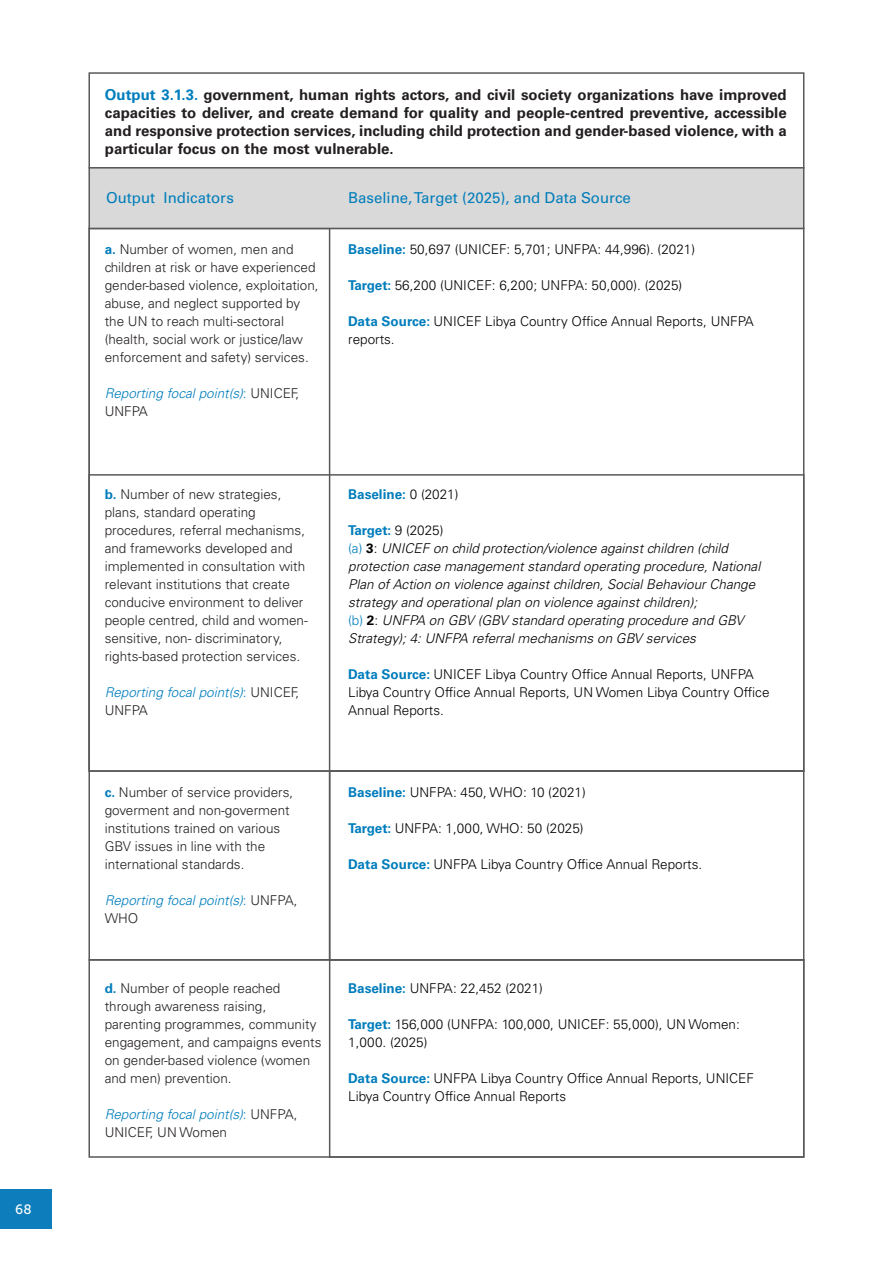
<style>
.page{position:relative;width:893px;height:1263px;background:#fff}
.page>*{position:absolute;margin:0;border:0;box-sizing:border-box;transform-origin:0 0}
.Body_Text{font:700 15px/18px "Univers LT Std";color:#231f20;text-align:justify}
.Body_Text-2{font:15px "Univers LT Std";color:#007dba}
.Columns_body{font:300 13.5px/18px "Univers LT Std";color:#231f20}
.Body_Text-3{font:300 13.5px/18px "Univers LT Std";color:#000}
.Body_Text-4{font:italic 300 13.5px/18px "Univers LT Std";color:#000}
.Columns_body-2{font:italic 300 13.5px/18px "Univers LT Std";color:#007dbc}
.Body_Text-5{font:700 13.5px "Univers LT Std";color:#007dbc}
.Paragraph_Style_1{font:13.5px "Museo Sans 500";color:#fff}
.s1{color:#007dbc}
.s2{font-weight:700;color:#007dbc}
.s3{font-style:normal}
.s4{font-style:normal;color:#231f20}
.s5{font-weight:300;color:#000}
.s6{font-style:normal;color:#007dbc}
.s7{font-weight:700;font-style:normal}
</style>
<div class="page">
<div style="left:88px;top:959px;width:716px;height:199px;border:2px solid #595959"></div>
<div style="left:88px;top:474px;width:716px;height:298px;border:2px solid #595959"></div>
<div style="left:88px;top:72px;width:716px;height:97px;border:2px solid #595959"></div>
<div style="left:88px;top:167px;width:716px;height:62px;background:#d9d9d9;border:2px solid #595959"></div>
<div style="left:0;top:1189px;width:51px;height:40px;background:#0d7dbb"></div>
<p class="Paragraph_Style_1" style="left:15px;top:1202px;width:18px">68</p>
<p class="Body_Text" style="left:105px;top:85px;width:683px"><span class="s1">Output 3.1.3.</span> government, human rights actors, and civil society organizations have improved capacities to deliver, and create demand for quality and people-centred preventive, accessible and responsive protection services, including child protection and gender-based violence, with a particular focus on the most vulnerable.</p>
<p class="Body_Text-2" style="left:106px;top:189px;width:129px">Output Indicators</p>
<p class="Body_Text-2" style="left:348px;top:189px;width:284px">Baseline, Target (2025), and Data Source</p>
<p class="Columns_body" style="left:105px;top:240px;width:215px"><span class="s2">a.</span> Number of women, men and children at risk or have experienced gender-based violence, exploitation, abuse, and neglect supported by the UN to reach multi-sectoral (health, social work or justice/law enforcement and safety) services.</p>
<p class="Columns_body-2" style="left:105px;top:385px;width:196px">Reporting focal point(s)<span class="s3">:</span> <span class="s4">UNICEF,<br>UNFPA</span></p>
<p class="Body_Text-3" style="left:348px;top:240px;width:348px"><span class="s2">Baseline:</span> 50,697 (UNICEF: 5,701; UNFPA: 44,996). (2021)</p>
<p class="Body_Text-3" style="left:348px;top:276px;width:336px"><span class="s2">Target:</span> 56,200 (UNICEF: 6,200; UNFPA: 50,000). (2025)</p>
<p class="Body_Text-3" style="left:348px;top:312px;width:407px"><span class="s2">Data Source:</span> UNICEF Libya Country Office Annual Reports, UNFPA reports.</p>
<p class="Columns_body" style="left:105px;top:485px;width:205px"><span class="s2">b.</span> Number of new strategies, plans, standard operating procedures, referral mechanisms, and frameworks developed and implemented in consultation with relevant institutions that create conducive environment to deliver people centred, child and women&shy;sensitive, non- discriminatory, rights-based protection services.</p>
<p class="Columns_body-2" style="left:105px;top:683px;width:196px">Reporting focal point(s)<span class="s3">:</span> <span class="s4">UNICEF,<br>UNFPA</span></p>
<p class="Body_Text-5" style="left:348px;top:486px;width:112px">Baseline: <span class="s5">0 (2021)</span></p>
<p class="Body_Text-5" style="left:348px;top:522px;width:97px">Target: <span class="s5">9 (2025)</span></p>
<p class="Body_Text-4" style="left:348px;top:539px;width:414px"><span class="s6">(a)</span> <span class="s7">3</span><span class="s3">:</span> UNICEF on child protection/violence against children (child protection case management standard operating procedure, National Plan of Action on violence against children, Social Behaviour Change strategy and operational plan on violence against children);</p>
<p class="Body_Text-4" style="left:348px;top:611px;width:397px"><span class="s6">(b)</span> <span class="s7">2</span><span class="s3">:</span> UNFPA on GBV (GBV standard operating procedure and GBV<br>Strategy); 4: UNFPA referral mechanisms on GBV services</p>
<p class="Body_Text-3" style="left:348px;top:665px;width:423px"><span class="s2">Data Source:</span> UNICEF Libya Country Office Annual Reports, UNFPA<br>Libya Country Office Annual Reports, UN Women Libya Country Office<br>Annual Reports.</p>
<p class="Columns_body" style="left:105px;top:783px;width:190px"><span class="s2">c.</span> Number of service providers, goverment and non-goverment institutions trained on various<br>GBV issues in line with the international standards.</p>
<p class="Columns_body-2" style="left:105px;top:891px;width:194px">Reporting focal point(s)<span class="s3">:</span> <span class="s4">UNFPA,<br>WHO</span></p>
<p class="Columns_body" style="left:105px;top:979px;width:218px"><span class="s2">d.</span> Number of people reached through awareness raising, parenting programmes, community engagement, and campaigns events on gender-based violence (women and men) prevention.</p>
<p class="Columns_body-2" style="left:105px;top:1106px;width:194px">Reporting focal point(s)<span class="s3">:</span> <span class="s4">UNFPA,<br>UNICEF, UN Women</span></p>
<p class="Body_Text-3" style="left:348px;top:783px;width:239px"><span class="s2">Baseline:</span> UNFPA: 450, WHO: 10 (2021)</p>
<p class="Body_Text-3" style="left:348px;top:819px;width:237px"><span class="s2">Target:</span> UNFPA: 1,000, WHO: 50 (2025)</p>
<p class="Body_Text-3" style="left:348px;top:855px;width:355px"><span class="s2">Data Source:</span> UNFPA Libya Country Office Annual Reports.</p>
<p class="Body_Text-3" style="left:348px;top:979px;width:196px"><span class="s2">Baseline:</span> UNFPA: 22,452 (2021)</p>
<p class="Body_Text-3" style="left:348px;top:1015px;width:393px"><span class="s2">Target:</span> 156,000 (UNFPA: 100,000, UNICEF: 55,000), UN Women:<br>1,000. (2025)</p>
<p class="Body_Text-3" style="left:348px;top:1069px;width:407px"><span class="s2">Data Source:</span> UNFPA Libya Country Office Annual Reports, UNICEF<br>Libya Country Office Annual Reports</p>
</div>
